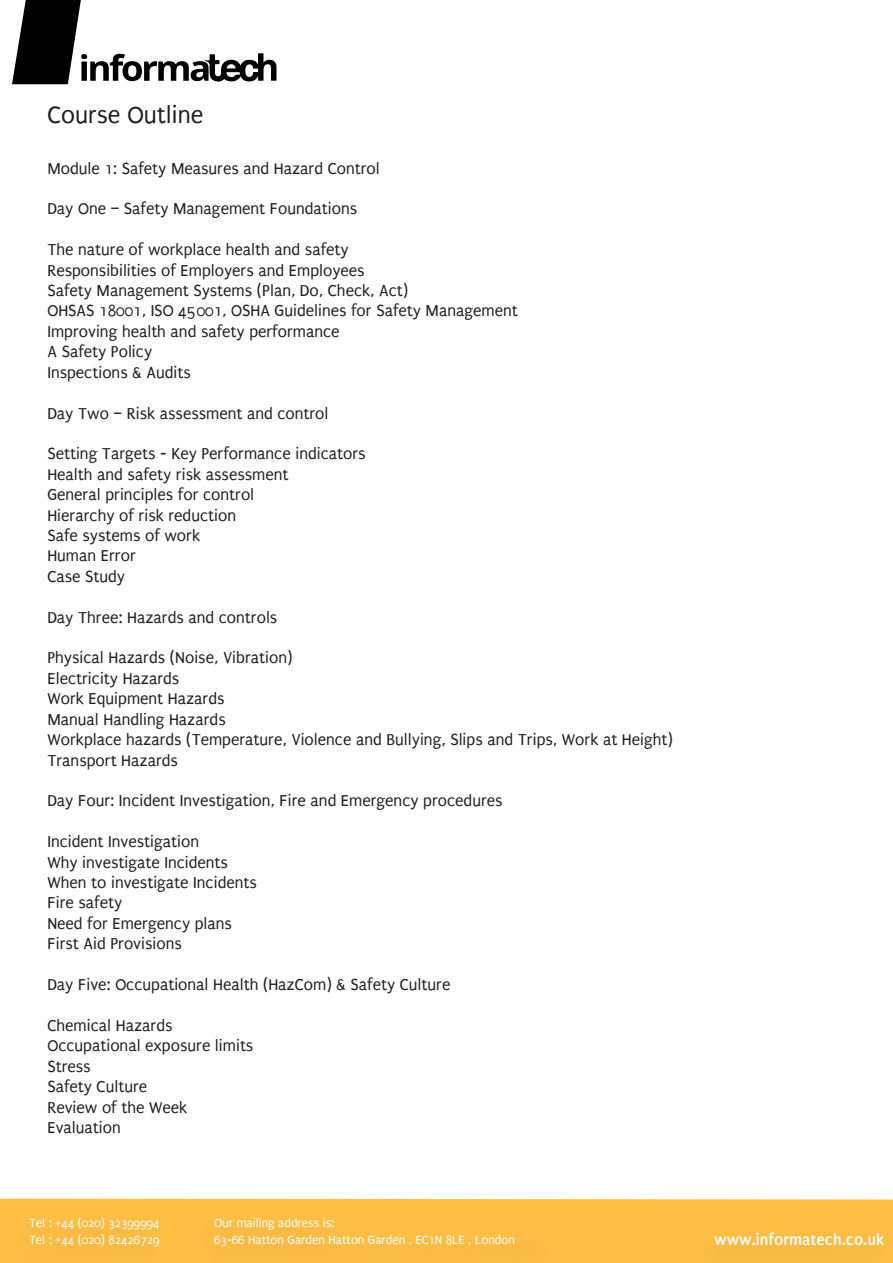
<style>
.page{position:relative;width:893px;height:1263px;background:#fff}
.page>*{position:absolute;margin:0;border:0;box-sizing:border-box;transform-origin:0 0}
.t1{font:25.5px "Puritan";color:#231f20}
.t2{font:16.95px/20.4px "Puritan";color:#231f20}
.t3{font:700 16.95px "Puritan";color:#fff}
.t4{font:12.75px/17px "Puritan";color:#fff}
</style>
<div class="page">
<div style="left:601px;top:1199px;width:292px;height:64px;background:#febf46"></div>
<div style="left:0;top:1198px;width:179px;height:65px;background:#fcbd45"></div>
<div style="left:179px;top:1198px;width:422px;height:65px;background:#fdbe45"></div>
<div style="left:679px;top:1212px;width:214px;height:51px;background:#fcbd45"></div>
<svg style="left:12px;top:0;width:265px;height:84px"></svg>
<h1 class="t1" style="left:47px;top:101px;width:157px">Course Outline</h1>
<p class="t2" style="left:47px;top:158px;width:334px">Module 1: Safety Measures and Hazard Control</p>
<p class="t2" style="left:47px;top:199px;width:311px">Day One – Safety Management Foundations</p>
<p class="t2" style="left:47px;top:240px;width:472px">The nature of workplace health and safety<br>Responsibilities of Employers and Employees<br>Safety Management Systems (Plan, Do, Check, Act)<br>OHSAS 18001, ISO 45001, OSHA Guidelines for Safety Management Improving health and safety performance<br>A Safety Policy<br>Inspections &amp; Audits</p>
<p class="t2" style="left:47px;top:403px;width:283px">Day Two – Risk assessment and control</p>
<p class="t2" style="left:47px;top:444px;width:320px">Setting Targets - Key Performance indicators<br>Health and safety risk assessment<br>General principles for control<br>Hierarchy of risk reduction<br>Safe systems of work<br>Human Error<br>Case Study</p>
<p class="t2" style="left:47px;top:607px;width:231px">Day Three: Hazards and controls</p>
<p class="t2" style="left:47px;top:648px;width:627px">Physical Hazards (Noise, Vibration)<br>Electricity Hazards<br>Work Equipment Hazards<br>Manual Handling Hazards<br>Workplace hazards (Temperature, Violence and Bullying, Slips and Trips, Work at Height)<br>Transport Hazards</p>
<p class="t2" style="left:47px;top:791px;width:457px">Day Four: Incident Investigation, Fire and Emergency procedures</p>
<p class="t2" style="left:47px;top:832px;width:211px">Incident Investigation<br>Why investigate Incidents<br>When to investigate Incidents<br>Fire safety<br>Need for Emergency plans<br>First Aid Provisions</p>
<p class="t2" style="left:47px;top:974px;width:404px">Day Five: Occupational Health (HazCom) &amp; Safety Culture</p>
<p class="t2" style="left:47px;top:1015px;width:207px">Chemical Hazards<br>Occupational exposure limits<br>Stress<br>Safety Culture<br>Review of the Week<br>Evaluation</p>
<p class="t4" style="left:29px;top:1214px;width:132px">Tel : +44 (020) 32399994<br>Tel : +44 (020) 82426729</p>
<p class="t4" style="left:214px;top:1214px;width:302px">Our mailing address is:<br>63-66 Hatton Garden Hatton Garden , EC1N 8LE , London</p>
<p class="t3" style="left:714px;top:1230px;width:171px">www.informatech.co.uk</p>
</div>
